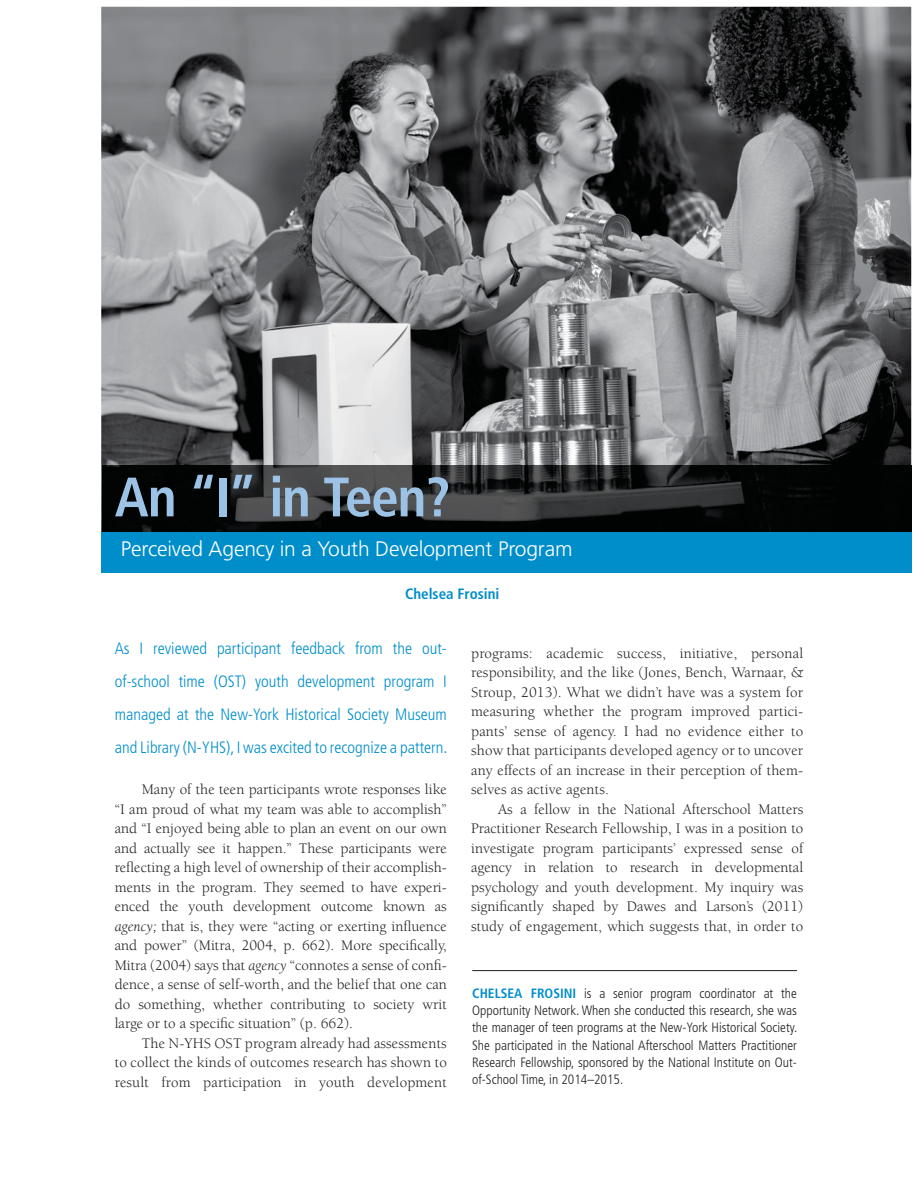
<style>
.page{position:relative;width:918px;height:1188px;background:#fff}
.page>*{position:absolute;margin:0;border:0;box-sizing:border-box;transform-origin:0 0}
.t1{font:700 condensed 55.5px "Frutiger";letter-spacing:-.025em;color:#9cc2e5}
.t2{font:300 21px "Frutiger";letter-spacing:-.01em;color:#fff}
.t3{font:300 condensed 16.5px/33px "Frutiger";color:#008ecb;text-align:justify}
.t4{font:15px/19.5px "Berkeley";color:#231f20;text-align:justify}
.t5{font:700 condensed 15px "Frutiger";color:#008ecb}
.t6{font:300 condensed 13.5px/17.2px "Frutiger";color:#231f20;text-align:justify}
.s1{font-style:italic}
.s2{font-weight:700;color:#008ecb}
</style>
<div class="page">
<img style="left:101px;top:7px;width:810px;height:525px">
<img style="left:103px;top:466px;width:808px;height:66px">
<div style="left:101px;top:532px;width:810px;height:41px;background:#008ecb"></div>
<hr style="left:472px;top:970px;width:325px;height:1px;background:#231f20">
<h1 class="t1" style="left:115px;top:475px;width:337px">An “I” in Teen?</h1>
<h2 class="t2" style="left:121px;top:540px;width:453px">Perceived Agency in a Youth Development Program</h2>
<p class="t5" style="left:405px;top:588px;width:96px">Chelsea Frosini</p>
<p class="t3" style="left:115px;top:633px;width:334px">As I reviewed participant feedback from the out&shy;of-school time (OST) youth development program I managed at the New-York Historical Society Museum and Library (N-YHS), I was excited to recognize a pattern.</p>
<p class="t4" style="left:115px;top:781px;width:334px;text-indent:27px">Many of the teen participants wrote responses like “I am proud of what my team was able to accomplish” and “I enjoyed being able to plan an event on our own and actually see it happen.” These participants were reflecting a high level of ownership of their accomplish&shy;ments in the program. They seemed to have experi&shy;enced the youth development outcome known as <span class="s1">agency;</span> that is, they were “acting or exerting influence and power” (Mitra, 2004, p. 662). More specifically, Mitra (2004) says that <span class="s1">agency</span> “connotes a sense of confi&shy;dence, a sense of self-worth, and the belief that one can do something, whether contributing to society writ large or to a specific situation” (p. 662).</p>
<p class="t4" style="left:115px;top:1035px;width:334px;text-indent:27px">The N-YHS OST program already had assessments to collect the kinds of outcomes research has shown to result from participation in youth development</p>
<p class="t4" style="left:471px;top:645px;width:334px">programs: academic success, initiative, personal responsibility, and the like (Jones, Bench, Warnaar, &amp; Stroup, 2013). What we didn’t have was a system for measuring whether the program improved partici&shy;pants’ sense of agency. I had no evidence either to show that participants developed agency or to uncover any effects of an increase in their perception of them&shy;selves as active agents.</p>
<p class="t4" style="left:471px;top:801px;width:334px;text-indent:27px">As a fellow in the National Afterschool Matters Practitioner Research Fellowship, I was in a position to investigate program participants’ expressed sense of agency in relation to research in developmental psychology and youth development. My inquiry was significantly shaped by Dawes and Larson’s (2011) study of engagement, which suggests that, in order to</p>
<p class="t6" style="left:472px;top:986px;width:327px"><span class="s2">CHELSEA FROSINI</span> is a senior program coordinator at the Opportunity Network. When she conducted this research, she was the manager of teen programs at the New-York Historical Society.<br>She participated in the National Afterschool Matters Practitioner Research Fellowship, sponsored by the National Institute on Out&shy;of-School Time, in 2014–2015.</p>
</div>
